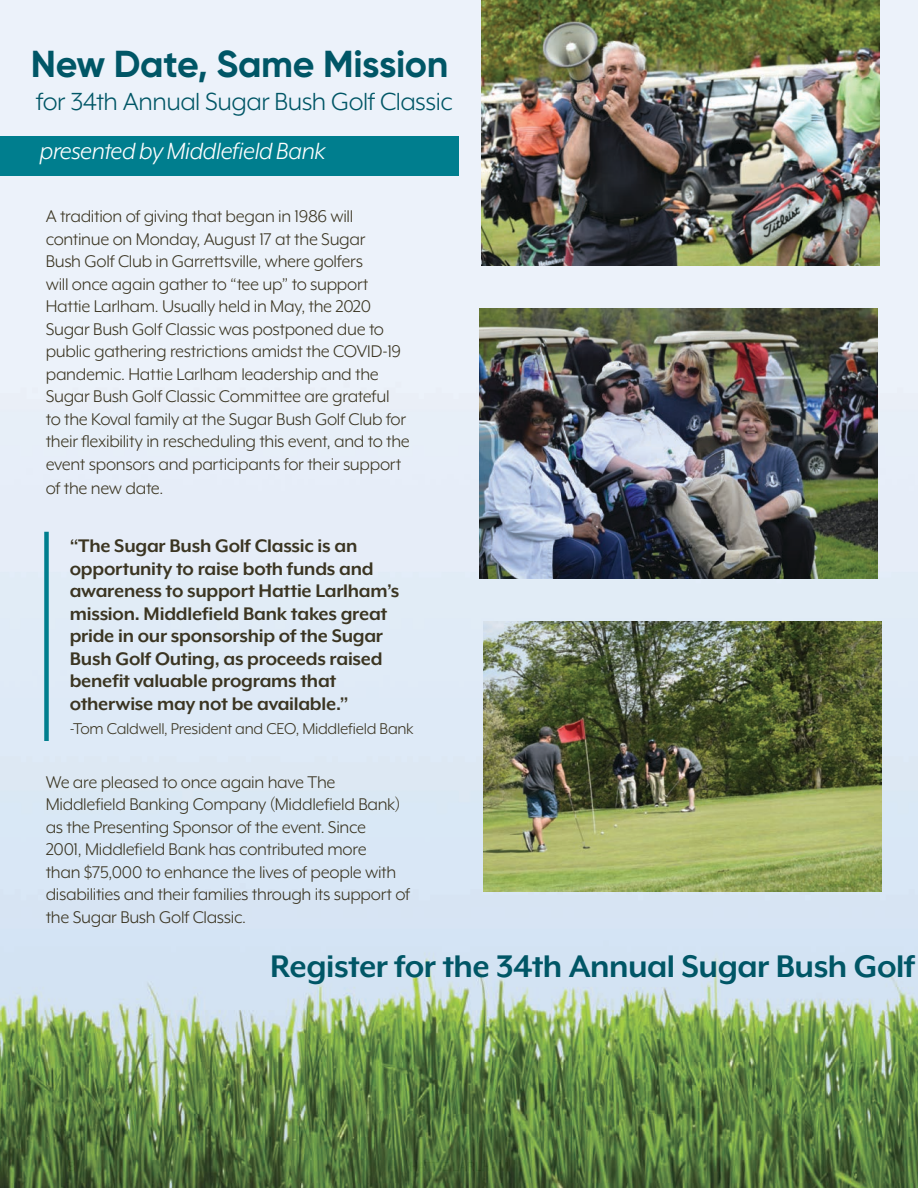
<style>
.page{position:relative;width:918px;height:1188px;background:#fff}
.page>*{position:absolute;margin:0;border:0;box-sizing:border-box;transform-origin:0 0}
.t1{font:700 37.5px "Gilroy";letter-spacing:-.01em;color:#005666}
.t2{font:700 36px "Mr Eaves XL Mod OT";letter-spacing:-.015em;color:#005666}
.t3{font:28.5px "Mr Eaves XL Mod OT";letter-spacing:-.02em;color:#005666}
.t4{font:italic 27px "Mr Eaves XL Mod OT";letter-spacing:-.015em;color:#fff}
.t5{font:700 21px/22.5px "Mr Eaves XL Mod OT";letter-spacing:-.01em;color:#3b3522}
.t6{font:19.5px/22.6px "Mr Eaves XL Mod OT";letter-spacing:-.015em;color:#3b3522}
.t7{font:18px "Mr Eaves XL Mod OT";letter-spacing:-.015em;color:#3b3522}
</style>
<div class="page">
<img style="left:0;top:0;width:918px;height:1188px">
<div style="left:44px;top:532px;width:5px;height:209px;background:#007e8e"></div>
<img style="left:481px;top:0;width:398px;height:266px">
<img style="left:480px;top:308px;width:398px;height:270px">
<img style="left:483px;top:622px;width:398px;height:270px">
<div style="left:0;top:136px;width:459px;height:40px;background:#007e8e"></div>
<h1 class="t1" style="left:31px;top:40px;width:419px">New Date, Same Mission</h1>
<h3 class="t3" style="left:36px;top:87px;width:418px">for 34th Annual Sugar Bush Golf Classic</h3>
<h3 class="t4" style="left:40px;top:138px;width:287px">presented by Middlefield Bank</h3>
<p class="t6" style="left:46px;top:205px;width:366px">A tradition of giving that began in 1986 will continue on Monday, August 17 at the Sugar<br>Bush Golf Club in Garrettsville, where golfers<br>will once again gather to “tee up” to support Hattie Larlham. Usually held in May, the 2020<br>Sugar Bush Golf Classic was postponed due to public gathering restrictions amidst the COVID-19 pandemic. Hattie Larlham leadership and the Sugar Bush Golf Classic Committee are grateful<br>to the Koval family at the Sugar Bush Golf Club for their flexibility in rescheduling this event, and to the event sponsors and participants for their support of the new date.</p>
<p class="t5" style="left:70px;top:535px;width:331px">“The Sugar Bush Golf Classic is an opportunity to raise both funds and awareness to support Hattie Larlham’s mission. Middlefield Bank takes great pride in our sponsorship of the Sugar Bush Golf Outing, as proceeds raised benefit valuable programs that otherwise may not be available.”</p>
<p class="t7" style="left:70px;top:719px;width:346px">-Tom Caldwell, President and CEO, Middlefield Bank</p>
<p class="t6" style="left:46px;top:771px;width:366px">We are pleased to once again have The Middlefield Banking Company (Middlefield Bank) as the Presenting Sponsor of the event. Since<br>2001, Middlefield Bank has contributed more<br>than $75,000 to enhance the lives of people with disabilities and their families through its support of the Sugar Bush Golf Classic.</p>
<h2 class="t2" style="left:270px;top:949px;width:646px">Register for the 34th Annual Sugar Bush Golf</h2>
</div>
